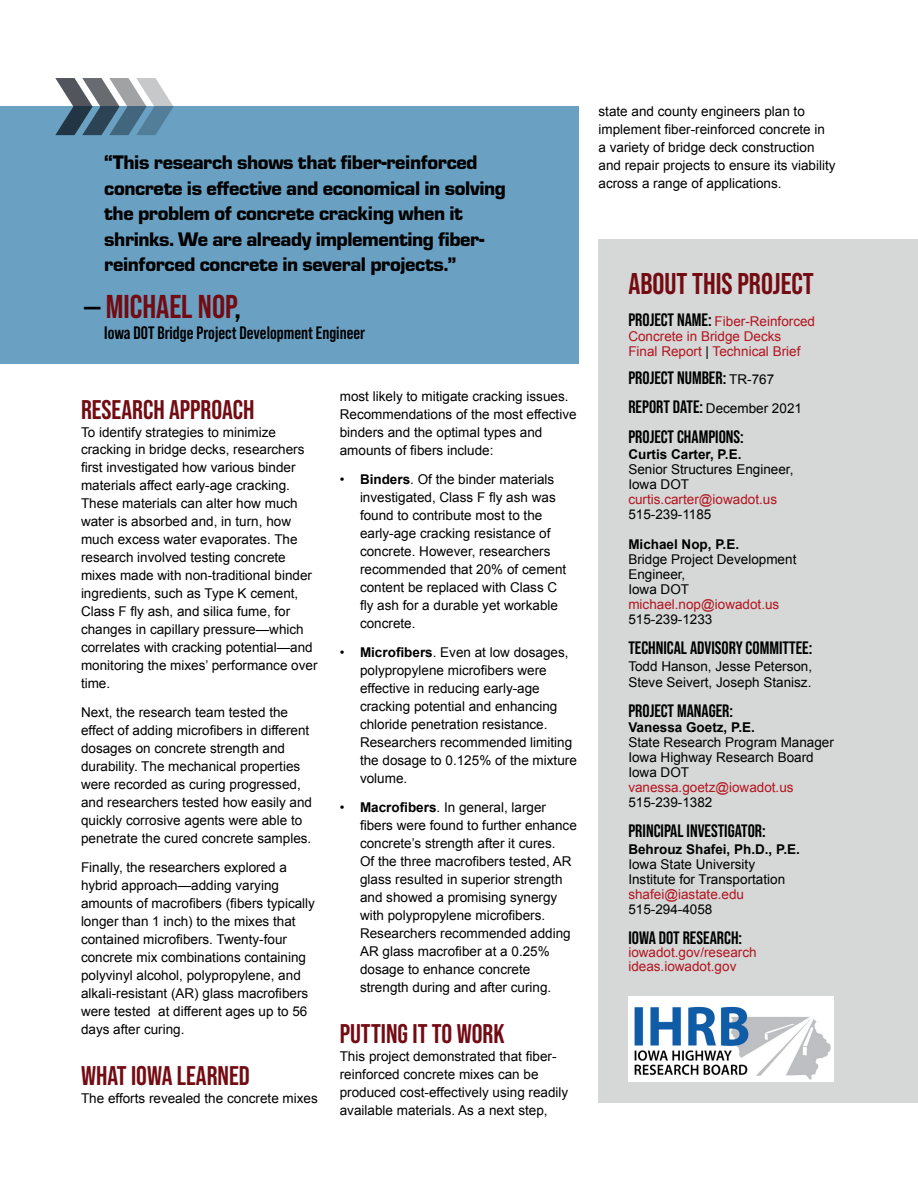
<style>
.page{position:relative;width:918px;height:1188px;background:#fff}
.page>*{position:absolute;margin:0;border:0;box-sizing:border-box;transform-origin:0 0}
.t1{font:700 33px "Bebas Neue Pro";color:#730b12}
.about_this_project{font:700 30px "Bebas Neue Pro";color:#730b12}
.H3_-_subhead{font:700 27px "Bebas Neue Pro";color:#730b12}
.t2{font:900 20.4px/25.5px "Eurostile";letter-spacing:-.02em;color:#000}
.about_this_project-2{font:700 18px "Bebas Neue Pro";color:#000}
.body_copy{font:13.5px/18px "Arial";color:#000}
.Bullets{font:13.5px/18px "Arial";color:#000}
.about_this_project-3{font:13.5px/15px "Arial";color:#000}
.about_this_project-4{font:13.5px/15px "Arial";color:#b2151f}
.s1{color:#000}
.s2{font-weight:700}
.s3{font-family:"Bebas Neue Pro";font-weight:700;font-size:18px;color:#000}
.s4{font-family:"Arial";font-weight:400;font-size:13.5px}
.s5{font-family:"Bebas Neue Pro";font-weight:700;font-size:18px}
.s6{color:#b2151f}
</style>
<div class="page">
<div style="left:0;top:107px;width:578px;height:257px;background:#6aa1c3"></div>
<div style="left:599px;top:240px;width:319px;height:863px;background:#d6d7d7"></div>
<img style="left:629px;top:997px;width:205px;height:84px">
<svg style="left:55px;top:78px;width:119px;height:57px"></svg>
<p class="t2" style="left:104px;top:148px;width:403px">“This research shows that fiber-reinforced concrete is effective and economical in solving the problem of concrete cracking when it shrinks. We are already implementing fiber&shy;reinforced concrete in several projects.”</p>
<p class="t1" style="left:84px;top:287px;width:159px"><span class="s1">—</span> MICHAEL NOP<span class="s1">,</span></p>
<p class="about_this_project-2" style="left:104px;top:323px;width:262px">Iowa DOT Bridge Project Development Engineer</p>
<p class="H3_-_subhead" style="left:81px;top:394px;width:175px">RESEARCH APPROACH</p>
<p class="body_copy" style="left:81px;top:423px;width:238px">To identify strategies to minimize cracking in bridge decks, researchers first investigated how various binder materials affect early-age cracking.<br>These materials can alter how much water is absorbed and, in turn, how much excess water evaporates. The research involved testing concrete mixes made with non-traditional binder ingredients, such as Type K cement, Class F fly ash, and silica fume, for changes in capillary pressure—which correlates with cracking potential—and monitoring the mixes’ performance over time.</p>
<p class="body_copy" style="left:81px;top:704px;width:233px">Next, the research team tested the effect of adding microfibers in different dosages on concrete strength and durability. The mechanical properties were recorded as curing progressed, and researchers tested how easily and quickly corrosive agents were able to penetrate the cured concrete samples.</p>
<p class="body_copy" style="left:81px;top:858px;width:236px">Finally, the researchers explored a hybrid approach—adding varying amounts of macrofibers (fibers typically longer than 1 inch) to the mixes that contained microfibers. Twenty-four concrete mix combinations containing polyvinyl alcohol, polypropylene, and alkali-resistant (AR) glass macrofibers were tested at different ages up to 56 days after curing.</p>
<p class="H3_-_subhead" style="left:81px;top:1061px;width:170px">WHAT IOWA LEARNED</p>
<p class="body_copy" style="left:81px;top:1090px;width:238px">The efforts revealed the concrete mixes</p>
<p class="body_copy" style="left:340px;top:388px;width:238px">most likely to mitigate cracking issues.<br>Recommendations of the most effective binders and the optimal types and amounts of fibers include:</p>
<p class="Bullets" style="left:360px;top:471px;width:208px;text-indent:-20px">• <span class="s2">Binders</span>. Of the binder materials investigated, Class F fly ash was found to contribute most to the early-age cracking resistance of concrete. However, researchers recommended that 20% of cement content be replaced with Class C fly ash for a durable yet workable concrete.</p>
<p class="Bullets" style="left:360px;top:643px;width:218px;text-indent:-20px">• <span class="s2">Microfibers</span>. Even at low dosages, polypropylene microfibers were effective in reducing early-age cracking potential and enhancing chloride penetration resistance.<br>Researchers recommended limiting the dosage to 0.125% of the mixture volume.</p>
<p class="Bullets" style="left:360px;top:798px;width:218px;text-indent:-20px">• <span class="s2">Macrofibers</span>. In general, larger fibers were found to further enhance concrete’s strength after it cures.<br>Of the three macrofibers tested, AR glass resulted in superior strength and showed a promising synergy with polypropylene microfibers.<br>Researchers recommended adding AR glass macrofiber at a 0.25% dosage to enhance concrete strength during and after curing.</p>
<p class="H3_-_subhead" style="left:340px;top:1018px;width:166px">PUTTING IT TO WORK</p>
<p class="body_copy" style="left:340px;top:1047px;width:230px">This project demonstrated that fiber&shy;reinforced concrete mixes can be produced cost-effectively using readily available materials. As a next step,</p>
<p class="body_copy" style="left:599px;top:103px;width:239px">state and county engineers plan to implement fiber-reinforced concrete in a variety of bridge deck construction and repair projects to ensure its viability across a range of applications.</p>
<p class="about_this_project" style="left:628px;top:267px;width:187px">ABOUT THIS PROJECT</p>
<p class="about_this_project-4" style="left:628px;top:313px;width:188px"><span class="s3">PROJECT NAME:</span> Fiber-Reinforced<br>Concrete in Bridge Decks<br>Final Report <span class="s1">|</span> Technical Brief</p>
<p class="about_this_project-2" style="left:628px;top:368px;width:147px">PROJECT NUMBER: <span class="s4">TR-767</span></p>
<p class="about_this_project-3" style="left:628px;top:400px;width:175px"><span class="s5">REPORT DATE:</span> December 2021</p>
<p class="about_this_project-2" style="left:628px;top:426px;width:117px">PROJECT CHAMPIONS:</p>
<p class="about_this_project-3" style="left:628px;top:447px;width:167px"><span class="s2">Curtis Carter, P.E.<br></span>Senior Structures Engineer,<br>Iowa DOT <span class="s6">curtis.carter@iowadot.us<br></span>515-239-1185</p>
<p class="about_this_project-3" style="left:628px;top:537px;width:170px"><span class="s2">Michael Nop, P.E.<br></span>Bridge Project Development<br>Engineer,<br>Iowa DOT <span class="s6">michael.nop@iowadot.us<br></span>515-239-1233</p>
<p class="about_this_project-2" style="left:628px;top:638px;width:185px">TECHNICAL ADVISORY COMMITTEE:</p>
<p class="about_this_project-3" style="left:628px;top:658px;width:185px;line-height:16.5px">Todd Hanson, Jesse Peterson,<br>Steve Seivert, Joseph Stanisz.</p>
<p class="about_this_project-2" style="left:628px;top:701px;width:106px">PROJECT MANAGER:</p>
<p class="about_this_project-3" style="left:628px;top:720px;width:207px"><span class="s2">Vanessa Goetz, P.E.<br></span>State Research Program Manager<br>Iowa Highway Research Board<br>Iowa DOT <span class="s6">vanessa.goetz@iowadot.us<br></span>515-239-1382</p>
<p class="about_this_project-2" style="left:628px;top:821px;width:139px">PRINCIPAL INVESTIGATOR:</p>
<p class="about_this_project-3" style="left:628px;top:841px;width:173px"><span class="s2">Behrouz Shafei, Ph.D., P.E.<br></span>Iowa State University<br>Institute for Transportation <span class="s6">shafei@iastate.edu<br></span>515-294-4058</p>
<p class="about_this_project-2" style="left:628px;top:927px;width:115px">IOWA DOT RESEARCH:</p>
<p class="about_this_project-4" style="left:628px;top:946px;width:130px;line-height:13.5px">iowadot.gov/research ideas.iowadot.gov</p>
</div>
